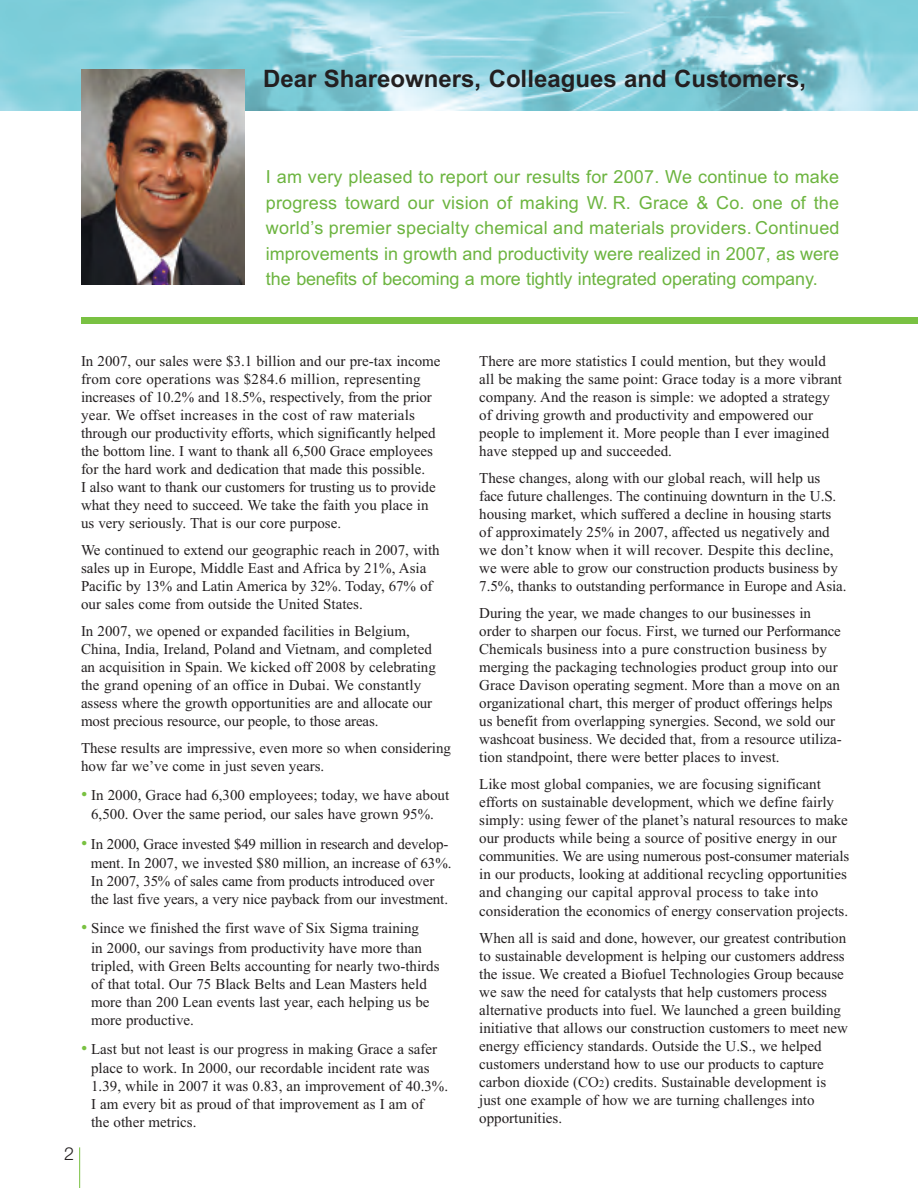
<style>
.page{position:relative;width:918px;height:1188px;background:#fff}
.page>*{position:absolute;margin:0;border:0;box-sizing:border-box;transform-origin:0 0}
.t1{font:700 24px "Arial";color:#231f20}
.t2{font:18px/25.5px "Arial";letter-spacing:-.005em;color:#6cb43f;text-align:justify}
.t3{font:300 18px "Helvetica Neue";color:#231f20}
.t4{font:15px/18px "Times New Roman";color:#231f20}
.s1{font-size:18px;color:#79c142}
.s2{font-size:10.5px}
</style>
<div class="page">
<img style="left:0;top:0;width:918px;height:111px">
<img style="left:81px;top:70px;width:163px;height:215px">
<div style="left:81px;top:317px;width:837px;height:7px;background:#79c142"></div>
<hr style="left:79px;top:1147px;width:1px;height:41px;background:#79c142">
<h1 class="t1" style="left:263px;top:65px;width:544px">Dear Shareowners, Colleagues and Customers,</h1>
<p class="t2" style="left:266px;top:164px;width:575px">I am very pleased to report our results for 2007. We continue to make progress toward our vision of making W. R. Grace &amp; Co. one of the world’s premier specialty chemical and materials providers. Continued improvements in growth and productivity were realized in 2007, as were the benefits of becoming a more tightly integrated operating company.</p>
<p class="t4" style="left:81px;top:352px;width:361px">In 2007, our sales were $3.1 billion and our pre-tax income from core operations was $284.6 million, representing increases of 10.2% and 18.5%, respectively, from the prior year. We offset increases in the cost of raw materials through our productivity efforts, which significantly helped the bottom line. I want to thank all 6,500 Grace employees for the hard work and dedication that made this possible.<br>I also want to thank our customers for trusting us to provide what they need to succeed. We take the faith you place in us very seriously. That is our core purpose.</p>
<p class="t4" style="left:81px;top:541px;width:360px">We continued to extend our geographic reach in 2007, with sales up in Europe, Middle East and Africa by 21%, Asia Pacific by 13% and Latin America by 32%. Today, 67% of our sales come from outside the United States.</p>
<p class="t4" style="left:81px;top:622px;width:356px">In 2007, we opened or expanded facilities in Belgium, China, India, Ireland, Poland and Vietnam, and completed an acquisition in Spain. We kicked off 2008 by celebrating the grand opening of an office in Dubai. We constantly assess where the growth opportunities are and allocate our most precious resource, our people, to those areas.</p>
<p class="t4" style="left:81px;top:739px;width:372px">These results are impressive, even more so when considering how far we’ve come in just seven years.</p>
<p class="t4" style="left:81px;top:785px;width:370px;line-height:19.5px;text-align:center"><span class="s1">•</span> In 2000, Grace had 6,300 employees; today, we have about<br>6,500. Over the same period, our sales have grown 95%.</p>
<p class="t4" style="left:81px;top:834px;width:372px;line-height:19.5px;text-align:right"><span class="s1">•</span> In 2000, Grace invested $49 million in research and develop&shy;ment. In 2007, we invested $80 million, an increase of 63%.</p>
<p class="t4" style="left:91px;top:872px;width:359px">In 2007, 35% of sales came from products introduced over the last five years, a very nice payback from our investment.</p>
<p class="t4" style="left:81px;top:918px;width:343px;line-height:19.5px;text-align:right"><span class="s1">•</span> Since we finished the first wave of Six Sigma training in 2000, our savings from productivity have more than</p>
<p class="t4" style="left:91px;top:956px;width:350px">tripled, with Green Belts accounting for nearly two-thirds of that total. Our 75 Black Belts and Lean Masters held more than 200 Lean events last year, each helping us be more productive.</p>
<p class="t4" style="left:81px;top:1039px;width:358px;line-height:19.5px;text-align:center"><span class="s1">•</span> Last but not least is our progress in making Grace a safer place to work. In 2000, our recordable incident rate was</p>
<p class="t4" style="left:91px;top:1077px;width:359px">1.39, while in 2007 it was 0.83, an improvement of 40.3%.<br>I am every bit as proud of that improvement as I am of<br>the other metrics.</p>
<p class="t3" style="left:64px;top:1147px;width:12px">2</p>
<p class="t4" style="left:479px;top:352px;width:364px">There are more statistics I could mention, but they would all be making the same point: Grace today is a more vibrant company. And the reason is simple: we adopted a strategy of driving growth and productivity and empowered our people to implement it. More people than I ever imagined have stepped up and succeeded.</p>
<p class="t4" style="left:479px;top:469px;width:369px">These changes, along with our global reach, will help us face future challenges. The continuing downturn in the U.S. housing market, which suffered a decline in housing starts of approximately 25% in 2007, affected us negatively and we don’t know when it will recover. Despite this decline, we were able to grow our construction products business by 7.5%, thanks to outstanding performance in Europe and Asia.</p>
<p class="t4" style="left:479px;top:604px;width:364px">During the year, we made changes to our businesses in order to sharpen our focus. First, we turned our Performance Chemicals business into a pure construction business by merging the packaging technologies product group into our Grace Davison operating segment. More than a move on an organizational chart, this merger of product offerings helps us benefit from overlapping synergies. Second, we sold our washcoat business. We decided that, from a resource utiliza&shy;tion standpoint, there were better places to invest.</p>
<p class="t4" style="left:479px;top:775px;width:372px">Like most global companies, we are focusing significant efforts on sustainable development, which we define fairly simply: using fewer of the planet’s natural resources to make our products while being a source of positive energy in our communities. We are using numerous post-consumer materials in our products, looking at additional recycling opportunities and changing our capital approval process to take into consideration the economics of energy conservation projects.</p>
<p class="t4" style="left:479px;top:928px;width:370px">When all is said and done, however, our greatest contribution to sustainable development is helping our customers address the issue. We created a Biofuel Technologies Group because we saw the need for catalysts that help customers process alternative products into fuel. We launched a green building initiative that allows our construction customers to meet new energy efficiency standards. Outside the U.S., we helped customers understand how to use our products to capture carbon dioxide (CO<span class="s2">2</span>) credits. Sustainable development is just one example of how we are turning challenges into opportunities.</p>
</div>
